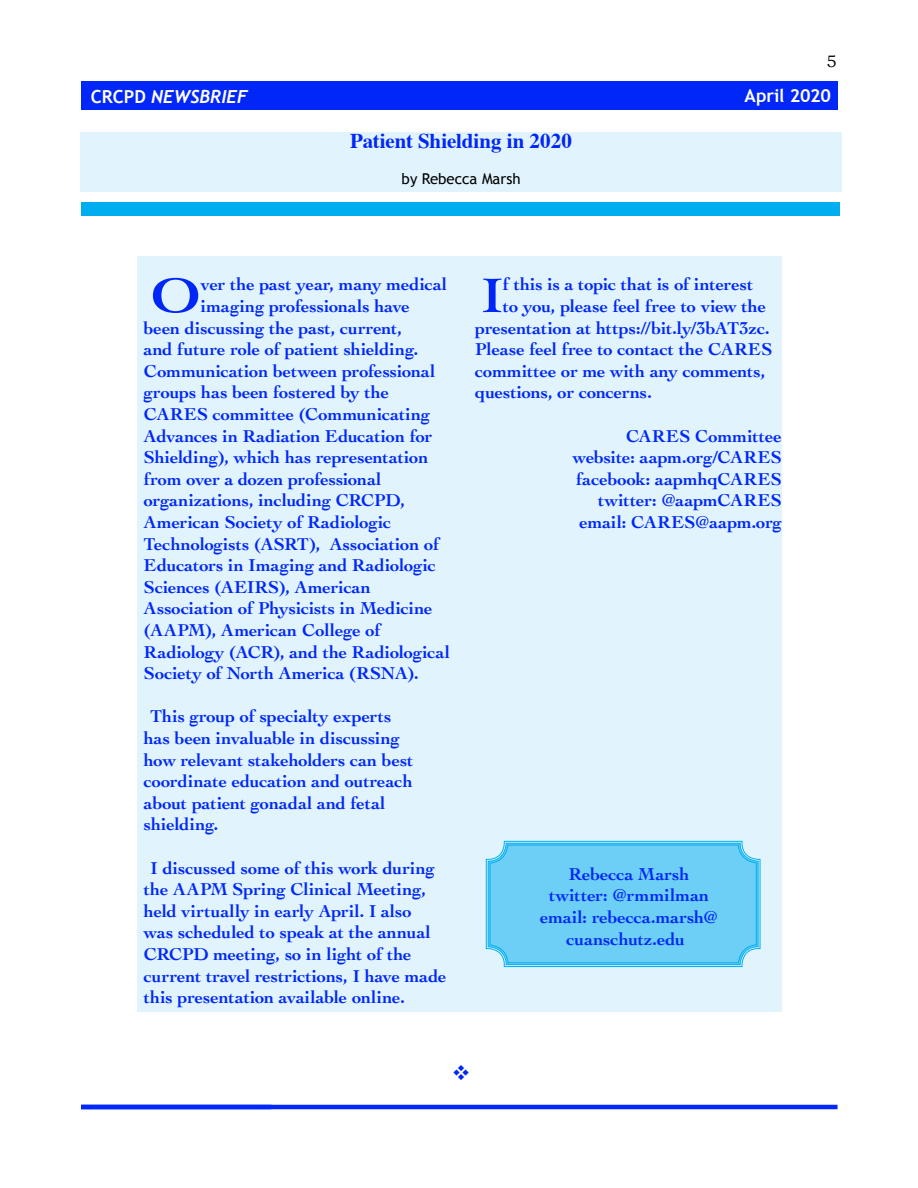
<style>
.page{position:relative;width:918px;height:1188px;background:#fff}
.page>*{position:absolute;margin:0;border:0;box-sizing:border-box;transform-origin:0 0}
.t1{font:700 51px "Cochin";color:#0027f8;scale:1.16 1}
.t2{font:700 51px "Cochin";color:#0027f8}
.t3{font:700 21px "Times";letter-spacing:-.005em;color:#0027f8}
.t4{font:700 18px/21.6px "Cochin";color:#0027f8}
.t5{font:italic 700 18px "Trebuchet";color:#fff}
.t6{font:700 18px "Trebuchet MS";letter-spacing:-.015em;color:#fff}
.t7{font:16.5px "Bookman Old Style";color:#000}
.t8{font:15px "Trebuchet MS";color:#000}
.s1{font-family:"Trebuchet MS";font-style:normal}
</style>
<div class="page">
<div style="left:81px;top:81px;width:757px;height:28px;background:#0027f8"></div>
<hr style="left:81px;top:1105px;width:757px;height:4px;background:#0027fb">
<div style="left:137px;top:256px;width:645px;height:756px;background:#e1f4fd"></div>
<div style="left:80px;top:132px;width:762px;height:60px;background:#e1f4fd"></div>
<div style="left:81px;top:202px;width:758px;height:13px;background:#00aeef"></div>
<svg style="left:486px;top:841px;width:275px;height:126px;background:#6fcff6"></svg>
<div style="left:488px;top:843px;width:271px;height:122px;border:1px solid #00aeef;border-radius:18px"></div>
<div style="left:490px;top:845px;width:267px;height:118px;border:1px solid #00aeef;border-radius:18px"></div>
<p class="t5" style="left:91px;top:85px;width:158px"><span class="s1">CRCPD</span> NEWSBRIEF</p>
<p class="t3" style="left:350px;top:121px;width:223px">Patient Shielding in 2020</p>
<p class="t8" style="left:402px;top:170px;width:120px">by Rebecca Marsh</p>
<p class="t7" style="left:826px;top:52px;width:12px">5</p>
<p class="t6" style="left:745px;top:84px;width:88px">April 2020</p>
<h1 class="t1" style="left:151px;top:261px;width:45px">O</h1>
<p class="t4" style="left:201px;top:273px;width:248px">ver the past year, many medical</p>
<p class="t4" style="left:201px;top:294px;width:210px">imaging professionals have</p>
<p class="t4" style="left:144px;top:316px;width:260px">been discussing the past, current,</p>
<p class="t4" style="left:144px;top:338px;width:276px">and future role of patient shielding.</p>
<p class="t4" style="left:144px;top:359px;width:293px">Communication between professional</p>
<p class="t4" style="left:144px;top:381px;width:247px">groups has been fostered by the</p>
<p class="t4" style="left:144px;top:402px;width:288px">CARES committee (Communicating</p>
<p class="t4" style="left:144px;top:424px;width:290px">Advances in Radiation Education for</p>
<p class="t4" style="left:144px;top:446px;width:286px">Shielding), which has representation</p>
<p class="t4" style="left:144px;top:467px;width:239px">from over a dozen professional</p>
<p class="t4" style="left:144px;top:489px;width:263px">organizations, including CRCPD,</p>
<p class="t4" style="left:144px;top:510px;width:249px">American Society of Radiologic</p>
<p class="t4" style="left:144px;top:532px;width:297px">Technologists (ASRT), Association of</p>
<p class="t4" style="left:144px;top:554px;width:293px">Educators in Imaging and Radiologic</p>
<p class="t4" style="left:144px;top:575px;width:228px">Sciences (AEIRS), American</p>
<p class="t4" style="left:144px;top:597px;width:290px">Association of Physicists in Medicine</p>
<p class="t4" style="left:144px;top:618px;width:238px">(AAPM), American College of</p>
<p class="t4" style="left:144px;top:640px;width:308px">Radiology (ACR), and the Radiological</p>
<p class="t4" style="left:144px;top:662px;width:276px">Society of North America (RSNA).</p>
<p class="t4" style="left:144px;top:705px;width:271px;text-indent:7px">This group of specialty experts has been invaluable in discussing how relevant stakeholders can best coordinate education and outreach about patient gonadal and fetal shielding.</p>
<p class="t4" style="left:144px;top:856px;width:304px;text-indent:7px">I discussed some of this work during the AAPM Spring Clinical Meeting, held virtually in early April. I also<br>was scheduled to speak at the annual CRCPD meeting, so in light of the current travel restrictions, I have made this presentation available online.</p>
<h1 class="t2" style="left:482px;top:261px;width:22px">I</h1>
<p class="t4" style="left:503px;top:273px;width:252px">f this is a topic that is of interest</p>
<p class="t4" style="left:503px;top:294px;width:265px">to you, please feel free to view the</p>
<p class="t4" style="left:475px;top:316px;width:296px">presentation at https://bit.ly/3bAT3zc.</p>
<p class="t4" style="left:475px;top:338px;width:299px">Please feel free to contact the CARES</p>
<p class="t4" style="left:475px;top:359px;width:292px">committee or me with any comments,</p>
<p class="t4" style="left:475px;top:381px;width:178px">questions, or concerns.</p>
<p class="t4" style="left:573px;top:424px;width:211px;text-align:right">CARES Committee website: aapm.org/CARES facebook: aapmhqCARES twitter: @aapmCARES email: CARES@aapm.org</p>
<p class="t4" style="left:540px;top:862px;width:179px;text-align:center">Rebecca Marsh twitter: @rmmilman email: rebecca.marsh@ cuanschutz.edu</p>
</div>
